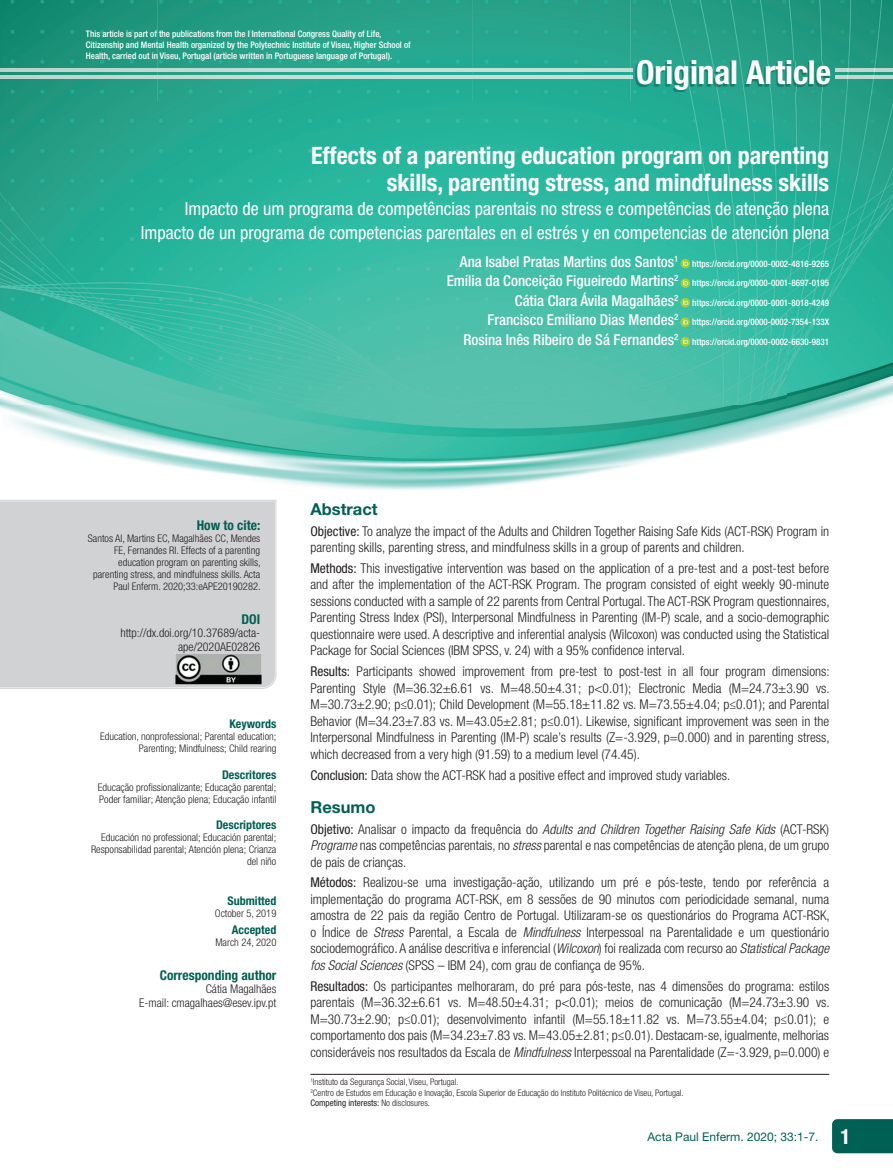
<style>
.page{position:relative;width:893px;height:1170px;background:#fff}
.page>*{position:absolute;margin:0;border:0;box-sizing:border-box;transform-origin:0 0}
.t1{font:700 condensed 33px "Helvetica Neue LT Std";color:#fff}
.t2{font:700 condensed 24px/27px "Helvetica Neue LT Std";color:#fff;text-align:right}
.t3{font:condensed 18px/24px "Helvetica Neue LT Std";color:#fff;text-align:right}
.t4{font:700 16.5px "Helvetica Neue LT Std";color:#006053}
.t5{font:500 condensed 15px "Helvetica Neue LT Std";color:#fff}
.t6{font:300 condensed 13.5px/16.5px "Helvetica Neue LT Std";color:#231f20;text-align:justify}
.t7{font:700 condensed 13.5px "Helvetica Neue LT Std";color:#006053}
.t8{font:300 condensed 12px/13.5px "Helvetica Neue LT Std";color:#231f20;text-align:right}
.t9{font:700 condensed 12px "Helvetica Neue LT Std";color:#006053}
.t10{font:12px "Helvetica Neue LT Std";color:#006053}
.t11{font:300 condensed 10.5px/12px "Helvetica Neue LT Std";color:#231f20;text-align:right}
.t12{font:500 condensed 9px/10.8px "Helvetica Neue LT Std";color:#fff}
.t13{font:300 condensed 9px/10.5px "Helvetica Neue LT Std";color:#231f20}
.s1{font-weight:400}
.s2{font-style:italic}
.s3{font-weight:700;font-stretch:condensed;font-size:21px;color:#fff}
</style>
<div class="page">
<div style="left:832px;top:1119px;width:61px;height:34px;background:#006053"></div>
<img style="left:0;top:0;width:893px;height:490px">
<img style="left:835px;top:75px;width:58px;height:4px">
<img style="left:835px;top:68px;width:58px;height:4px">
<svg style="left:0;top:500px;width:277px;height:189px"></svg>
<div style="left:0;top:501px;width:275px;height:186px;background:#d1d2d4"></div>
<svg style="left:680px;top:259px;width:10px;height:9px"></svg>
<svg style="left:683px;top:260px;width:5px;height:6px"></svg>
<svg style="left:680px;top:278px;width:10px;height:10px"></svg>
<svg style="left:683px;top:280px;width:5px;height:5px"></svg>
<svg style="left:680px;top:298px;width:10px;height:9px"></svg>
<svg style="left:683px;top:299px;width:5px;height:6px"></svg>
<svg style="left:680px;top:317px;width:10px;height:10px"></svg>
<svg style="left:683px;top:319px;width:5px;height:5px"></svg>
<svg style="left:680px;top:337px;width:10px;height:9px"></svg>
<svg style="left:683px;top:338px;width:5px;height:6px"></svg>
<hr style="left:310px;top:1073px;width:519px;height:1px;background:#231f20">
<img style="left:175px;top:653px;width:86px;height:31px">
<img style="left:635px;top:62px;width:193px;height:30px">
<img style="left:0;top:75px;width:633px;height:4px">
<img style="left:0;top:68px;width:633px;height:4px">
<p class="t12" style="left:86px;top:28px;width:326px">This article is part of the publications from the I International Congress Quality of Life,<br>Citizenship and Mental Health organized by the Polytechnic Institute of Viseu, Higher School of<br>Health, carried out in Viseu, Portugal (article written in Portuguese language of Portugal).</p>
<h1 class="t1" style="left:636px;top:52px;width:196px">Original Article</h1>
<h2 class="t2" style="left:311px;top:141px;width:520px">Effects of a parenting education program on parenting skills, parenting stress, and mindfulness skills</h2>
<h3 class="t3" style="left:141px;top:196px;width:690px">Impacto de um programa de competências parentais no stress e competências de atenção plena<br>Impacto de un programa de competencias parentales en el estrés y en competencias de atención plena</h3>
<p class="t5" style="left:460px;top:252px;width:220px">Ana Isabel Pratas Martins dos Santos<sup>1</sup></p>
<p class="t12" style="left:692px;top:258px;width:138px">https://orcid.org/0000-0002-4816-9265</p>
<p class="t5" style="left:447px;top:272px;width:233px">Emília da Conceição Figueiredo Martins<sup>2</sup></p>
<p class="t12" style="left:692px;top:278px;width:138px">https://orcid.org/0000-0001-8697-0195</p>
<p class="t5" style="left:515px;top:291px;width:165px">Cátia Clara Ávila Magalhães<sup>2</sup></p>
<p class="t12" style="left:692px;top:297px;width:138px">https://orcid.org/0000-0001-8018-4249</p>
<p class="t5" style="left:488px;top:311px;width:192px">Francisco Emiliano Dias Mendes<sup>2</sup></p>
<p class="t12" style="left:692px;top:317px;width:139px">https://orcid.org/0000-0002-7354-133X</p>
<p class="t5" style="left:463px;top:330px;width:217px">Rosina Inês Ribeiro de Sá Fernandes<sup>2</sup></p>
<p class="t12" style="left:692px;top:336px;width:138px">https://orcid.org/0000-0002-6630-9831</p>
<p class="t7" style="left:197px;top:517px;width:65px">How to cite:</p>
<p class="t11" style="left:88px;top:532px;width:174px">Santos AI, Martins EC, Magalhães CC, Mendes FE, Fernandes RI. Effects of a parenting education program on parenting skills, parenting stress, and mindfulness skills. Acta Paul Enferm. 2020;33:eAPE20190282.</p>
<p class="t7" style="left:241px;top:611px;width:20px">DOI</p>
<p class="t8" style="left:120px;top:626px;width:141px">http://dx.doi.org/10.37689/acta&shy;ape/2020AE02826</p>
<p class="t9" style="left:230px;top:716px;width:48px">Keywords</p>
<p class="t11" style="left:100px;top:730px;width:178px">Education, nonprofessional; Parental education;<br>Parenting; Mindfulness; Child rearing</p>
<p class="t9" style="left:222px;top:767px;width:56px">Descritores</p>
<p class="t11" style="left:98px;top:781px;width:180px;text-align:left">Educação profissionalizante; Educação parental;<br>Poder familiar; Atenção plena; Educação infantil</p>
<p class="t9" style="left:216px;top:817px;width:62px">Descriptores</p>
<p class="t11" style="left:91px;top:831px;width:187px">Educación no professional; Educación parental;<br>Responsabilidad parental; Atención plena; Crianza del niño</p>
<p class="t9" style="left:228px;top:892px;width:50px">Submitted</p>
<p class="t11" style="left:215px;top:906px;width:63px">October 5, 2019</p>
<p class="t9" style="left:232px;top:922px;width:46px">Accepted</p>
<p class="t11" style="left:215px;top:936px;width:62px">March 24, 2020</p>
<p class="t7" style="left:160px;top:966px;width:118px">Corresponding author</p>
<p class="t8" style="left:139px;top:982px;width:139px">Cátia Magalhães<br>E-mail: cmagalhaes@esev.ipv.pt</p>
<p class="t4" style="left:310px;top:498px;width:69px">Abstract</p>
<p class="t6" style="left:310px;top:522px;width:520px"><span class="s1">Objective:</span> To analyze the impact of the Adults and Children Together Raising Safe Kids (ACT-RSK) Program in parenting skills, parenting stress, and mindfulness skills in a group of parents and children.</p>
<p class="t6" style="left:310px;top:559px;width:521px"><span class="s1">Methods:</span> This investigative intervention was based on the application of a pre-test and a post-test before and after the implementation of the ACT-RSK Program. The program consisted of eight weekly 90-minute sessions conducted with a sample of 22 parents from Central Portugal. The ACT-RSK Program questionnaires, Parenting Stress Index (PSI), Interpersonal Mindfulness in Parenting (IM-P) scale, and a socio-demographic questionnaire were used. A descriptive and inferential analysis (Wilcoxon) was conducted using the Statistical Package for Social Sciences (IBM SPSS, v. 24) with a 95% confidence interval.</p>
<p class="t6" style="left:310px;top:663px;width:521px"><span class="s1">Results:</span> Participants showed improvement from pre-test to post-test in all four program dimensions:<br>Parenting Style (M=36.32±6.61 vs. M=48.50±4.31; p&lt;0.01); Electronic Media (M=24.73±3.90 vs.<br>M=30.73±2.90; p≤0.01); Child Development (M=55.18±11.82 vs. M=73.55±4.04; p≤0.01); and Parental Behavior (M=34.23±7.83 vs. M=43.05±2.81; p≤0.01). Likewise, significant improvement was seen in the Interpersonal Mindfulness in Parenting (IM-P) scale’s results (Z=-3.929, p=0.000) and in parenting stress, which decreased from a very high (91.59) to a medium level (74.45).</p>
<p class="t6" style="left:310px;top:766px;width:421px"><span class="s1">Conclusion:</span> Data show the ACT-RSK had a positive effect and improved study variables.</p>
<p class="t4" style="left:310px;top:796px;width:67px">Resumo</p>
<p class="t6" style="left:310px;top:820px;width:520px"><span class="s1">Objetivo:</span> Analisar o impacto da frequência do <span class="s2">Adults and Children Together Raising Safe Kids</span> (ACT-RSK)<br><span class="s2">Programe</span> nas competências parentais, no <span class="s2">stress</span> parental e nas competências de atenção plena, de um grupo de pais de crianças.</p>
<p class="t6" style="left:310px;top:874px;width:521px"><span class="s1">Métodos:</span> Realizou-se uma investigação-ação, utilizando um pré e pós-teste, tendo por referência a implementação do programa ACT-RSK, em 8 sessões de 90 minutos com periodicidade semanal, numa amostra de 22 pais da região Centro de Portugal. Utilizaram-se os questionários do Programa ACT-RSK, o Índice de <span class="s2">Stress</span> Parental, a Escala de <span class="s2">Mindfulness</span> Interpessoal na Parentalidade e um questionário sociodemográfico. A análise descritiva e inferencial (<span class="s2">Wilcoxon</span>) foi realizada com recurso ao <span class="s2">Statistical Package fos Social Sciences</span> (SPSS – IBM 24), com grau de confiança de 95%.</p>
<p class="t6" style="left:310px;top:977px;width:521px"><span class="s1">Resultados:</span> Os participantes melhoraram, do pré para pós-teste, nas 4 dimensões do programa: estilos parentais (M=36.32±6.61 vs. M=48.50±4.31; p&lt;0.01); meios de comunicação (M=24.73±3.90 vs.<br>M=30.73±2.90; p≤0.01); desenvolvimento infantil (M=55.18±11.82 vs. M=73.55±4.04; p≤0.01); e comportamento dos pais (M=34.23±7.83 vs. M=43.05±2.81; p≤0.01). Destacam-se, igualmente, melhorias consideráveis nos resultados da Escala de <span class="s2">Mindfulness</span> Interpessoal na Parentalidade (Z=-3.929, p=0.000) e</p>
<p class="t13" style="left:310px;top:1076px;width:375px"><sup>1</sup>Instituto da Segurança Social, Viseu, Portugal.<br><sup>2</sup>Centro de Estudos em Educação e Inovação, Escola Superior de Educação do Instituto Politécnico de Viseu, Portugal.<br><span class="s1">Competing interests:</span> No disclosures.</p>
<p class="t10" style="left:647px;top:1129px;width:205px">Acta Paul Enferm. 2020; 33:1-7. <span class="s3">1</span></p>
</div>
